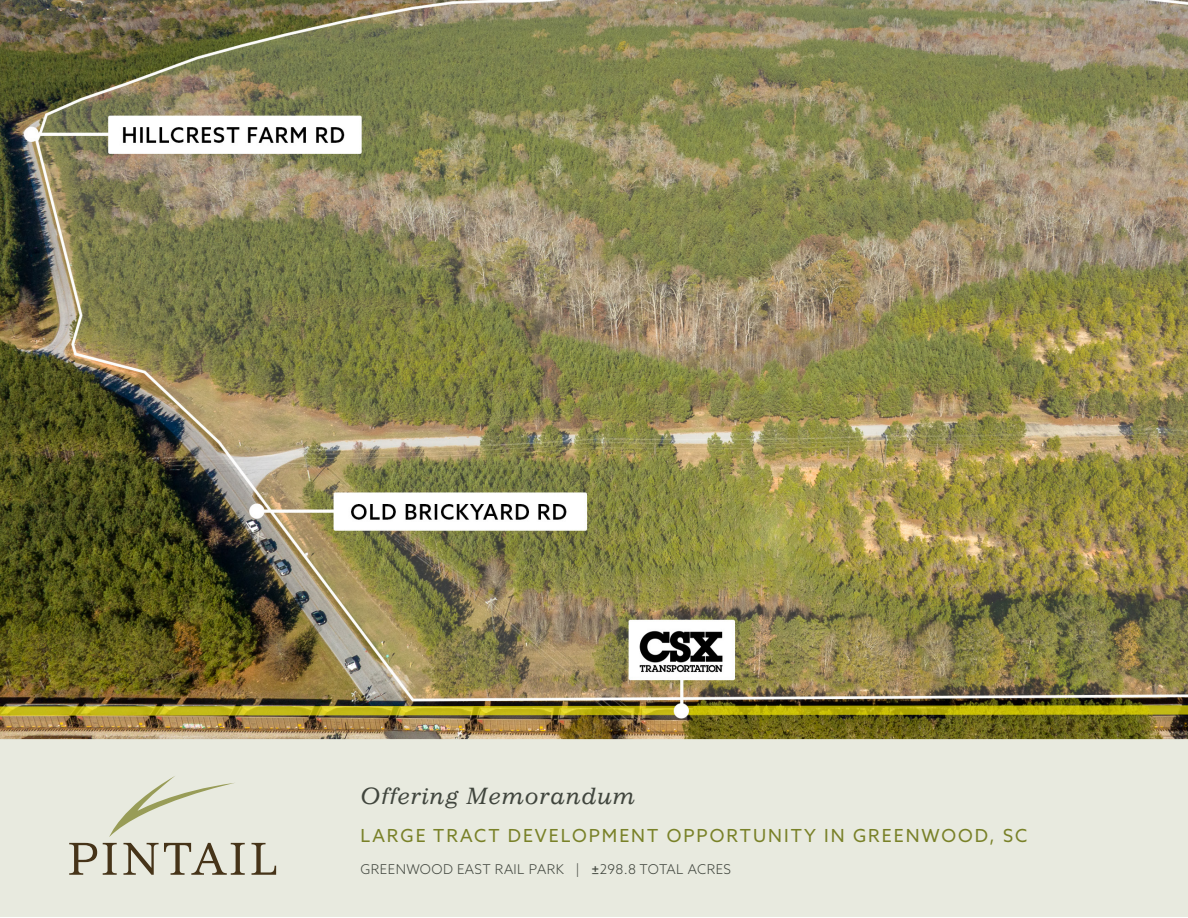
<style>
.page{position:relative;width:1188px;height:918px;background:#fff}
.page>*{position:absolute;margin:0;border:0;box-sizing:border-box;transform-origin:0 0}
.t1{font:italic 22.5px "Impressum Std";letter-spacing:.03em;color:#40453d}
.t2{font:18px "Azo Sans";letter-spacing:.11em;color:#798128}
.t3{font:300 13.5px "Azo Sans";letter-spacing:.03em;color:#40453d}
.s1{font-family:"Depot New";font-weight:400}
</style>
<div class="page">
<img style="left:0;top:0;width:1188px;height:740px">
<div style="left:0;top:740px;width:1188px;height:177px;background:#e6e8dc"></div>
<svg style="left:69px;top:843px;width:28px;height:32px"></svg>
<svg style="left:103px;top:843px;width:14px;height:32px"></svg>
<svg style="left:123px;top:843px;width:122px;height:32px"></svg>
<svg style="left:252px;top:843px;width:24px;height:32px"></svg>
<svg style="left:109px;top:776px;width:125px;height:61px"></svg>
<p class="t1" style="left:361px;top:782px;width:276px">Offering Memorandum</p>
<p class="t2" style="left:361px;top:824px;width:668px">LARGE TRACT DEVELOPMENT OPPORTUNITY IN GREENWOOD, SC</p>
<p class="t3" style="left:361px;top:861px;width:372px">GREENWOOD EAST RAIL PARK | <span class="s1">±</span>298.8 TOTAL ACRES</p>
</div>
